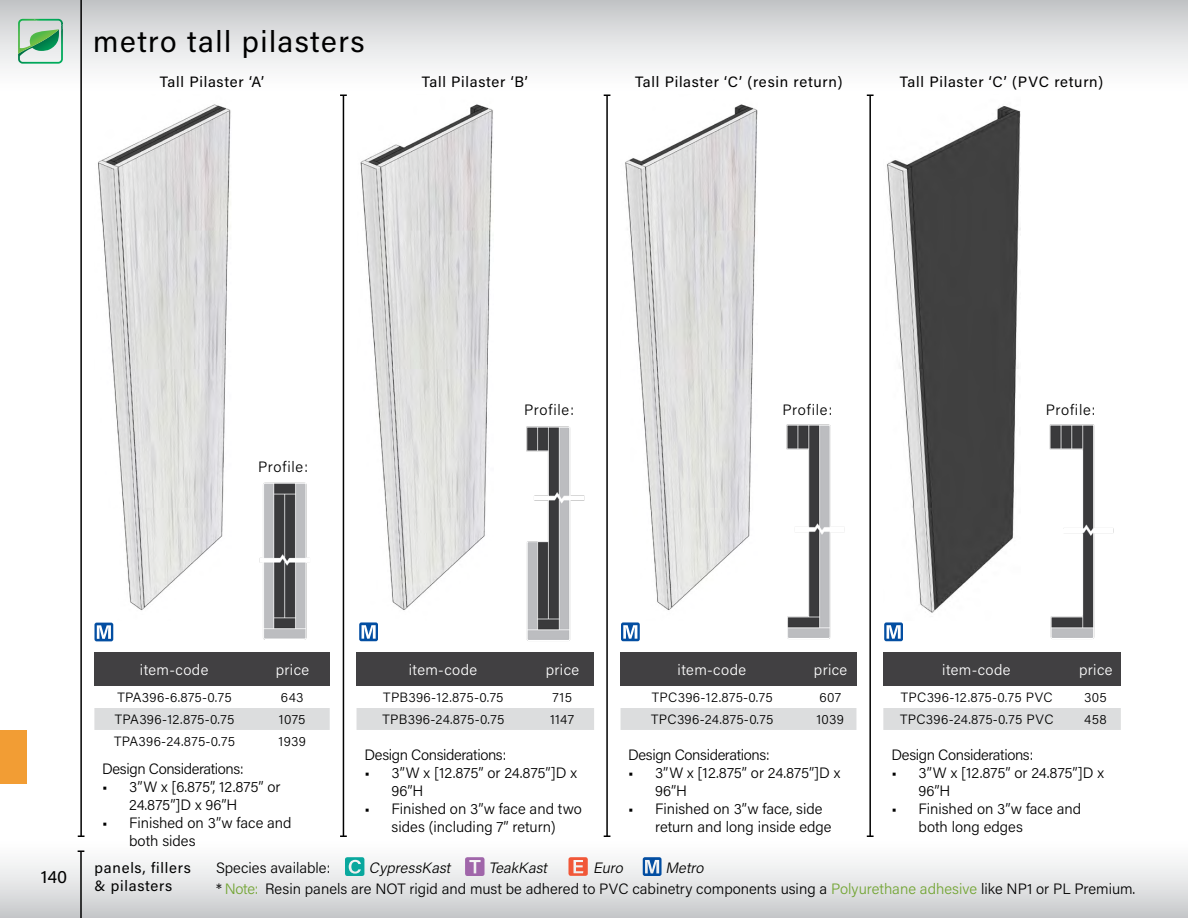
<style>
.page{position:relative;width:1188px;height:918px;background:#fff}
.page>*{position:absolute;margin:0;border:0;box-sizing:border-box;transform-origin:0 0}
.t1{font:30px "Acumin Pro";letter-spacing:.05em;color:#000}
.t2{font:18px "Acumin Pro";color:#000}
.t3{font:300 15px/18px "Acumin Pro";color:#000}
.t4{font:15px/18px "Acumin Pro";letter-spacing:.05em;color:#000}
.t5{font:300 15px "Acumin Pro";letter-spacing:-.025em;color:#000}
.t6{font:300 15px "Acumin Pro";letter-spacing:.025em;color:#fff}
.t7{font:300 15px "Acumin Pro";letter-spacing:.05em;color:#000}
.t8{font:italic 300 15px "Acumin Pro";color:#000}
.t9{font:300 13.5px "Acumin Pro";letter-spacing:.025em;color:#000}
.s1{font-weight:400}
.s2{font-style:italic}
.s3{color:#73a534}
</style>
<div class="page">
<div style="left:0;top:837px;width:1188px;height:81px;background:linear-gradient(to bottom,#fff,#c9cbcd)"></div>
<div style="left:0;top:0;width:1188px;height:94px;background:linear-gradient(to bottom,#c6c8ca,#fff)"></div>
<hr style="left:80px;top:851px;width:2px;height:67px;background:#000">
<svg style="left:18px;top:19px;width:46px;height:45px;background:#98c9a7"></svg>
<img style="left:34px;top:19px;width:29px;height:7px">
<svg style="left:345px;top:857px;width:19px;height:19px"></svg>
<svg style="left:568px;top:857px;width:20px;height:19px"></svg>
<svg style="left:465px;top:857px;width:20px;height:19px"></svg>
<svg style="left:643px;top:857px;width:19px;height:19px"></svg>
<div style="left:0;top:731px;width:27px;height:53px;background:#f29d34"></div>
<img style="left:625px;top:104px;width:133px;height:506px">
<img style="left:887px;top:106px;width:134px;height:507px">
<div style="left:883px;top:652px;width:187px;height:34px;background:#414042"></div>
<div style="left:1070px;top:652px;width:51px;height:34px;background:#414042"></div>
<div style="left:883px;top:708px;width:238px;height:22px;background:#dcddde"></div>
<div style="left:621px;top:652px;width:183px;height:34px;background:#414042"></div>
<div style="left:804px;top:652px;width:52px;height:34px;background:#414042"></div>
<div style="left:621px;top:708px;width:235px;height:22px;background:#dcddde"></div>
<img style="left:360px;top:104px;width:133px;height:506px">
<div style="left:94px;top:652px;width:161px;height:34px;background:#414042"></div>
<div style="left:255px;top:652px;width:75px;height:34px;background:#414042"></div>
<div style="left:94px;top:708px;width:236px;height:22px;background:#dcddde"></div>
<div style="left:357px;top:652px;width:173px;height:34px;background:#414042"></div>
<div style="left:530px;top:652px;width:64px;height:34px;background:#414042"></div>
<div style="left:357px;top:708px;width:237px;height:22px;background:#dcddde"></div>
<img style="left:98px;top:104px;width:133px;height:507px">
<hr style="left:80px;top:0;width:2px;height:836px;background:#000">
<hr style="left:343px;top:95px;width:1px;height:741px;background:#000">
<svg style="left:340px;top:94px;width:7px;height:2px"></svg>
<hr style="left:606px;top:95px;width:2px;height:741px;background:#000">
<hr style="left:869px;top:95px;width:2px;height:741px;background:#000">
<svg style="left:867px;top:94px;width:7px;height:2px"></svg>
<svg style="left:95px;top:623px;width:18px;height:18px"></svg>
<svg style="left:359px;top:622px;width:19px;height:19px"></svg>
<svg style="left:621px;top:622px;width:19px;height:19px"></svg>
<svg style="left:884px;top:622px;width:19px;height:19px"></svg>
<img style="left:786px;top:424px;width:71px;height:232px">
<img style="left:1018px;top:411px;width:96px;height:228px">
<img style="left:526px;top:426px;width:59px;height:215px">
<img style="left:259px;top:482px;width:50px;height:158px">
<h1 class="t1" style="left:93px;top:20px;width:273px">metro tall pilasters</h1>
<p class="t4" style="left:160px;top:72px;width:106px">Tall Pilaster ‘A’</p>
<p class="t4" style="left:422px;top:72px;width:108px">Tall Pilaster ‘B’</p>
<p class="t4" style="left:635px;top:72px;width:209px">Tall Pilaster ‘C’ (resin return)</p>
<p class="t4" style="left:900px;top:72px;width:205px">Tall Pilaster ‘C’ (PVC return)</p>
<p class="t7" style="left:258px;top:456px;width:51px">Profile:</p>
<p class="t7" style="left:524px;top:399px;width:51px">Profile:</p>
<p class="t7" style="left:782px;top:399px;width:51px">Profile:</p>
<p class="t7" style="left:1046px;top:399px;width:51px">Profile:</p>
<p class="t6" style="left:140px;top:659px;width:70px">item-code</p>
<p class="t6" style="left:276px;top:659px;width:35px">price</p>
<p class="t9" style="left:117px;top:688px;width:116px">TPA396-6.875-0.75</p>
<p class="t9" style="left:281px;top:688px;width:24px">643</p>
<p class="t9" style="left:115px;top:710px;width:121px">TPA396-12.875-0.75</p>
<p class="t9" style="left:279px;top:710px;width:28px">1075</p>
<p class="t9" style="left:114px;top:732px;width:122px">TPA396-24.875-0.75</p>
<p class="t9" style="left:279px;top:732px;width:29px">1939</p>
<p class="t5" style="left:102px;top:758px;width:143px">Design Considerations:</p>
<p class="t3" style="left:129px;top:777px;width:153px;text-indent:-27px"><span class="s1">•</span> 3”W x [6.875”, 12.875” or<br>24.875”]D x 96”H</p>
<p class="t3" style="left:129px;top:813px;width:164px;text-indent:-27px"><span class="s1">•</span> Finished on 3”w face and both sides</p>
<p class="t6" style="left:409px;top:659px;width:70px">item-code</p>
<p class="t6" style="left:546px;top:659px;width:35px">price</p>
<p class="t9" style="left:383px;top:688px;width:122px">TPB396-12.875-0.75</p>
<p class="t9" style="left:552px;top:688px;width:21px">715</p>
<p class="t9" style="left:383px;top:710px;width:123px">TPB396-24.875-0.75</p>
<p class="t9" style="left:550px;top:710px;width:25px">1147</p>
<p class="t5" style="left:365px;top:744px;width:143px">Design Considerations:</p>
<p class="t3" style="left:392px;top:763px;width:187px;text-indent:-27px"><span class="s1">•</span> 3”W x [12.875” or 24.875”]D x<br>96”H</p>
<p class="t3" style="left:365px;top:799px;width:219px;text-align:center"><span class="s1">•</span> Finished on 3”w face and two sides (including 7” return)</p>
<p class="t6" style="left:678px;top:659px;width:70px">item-code</p>
<p class="t6" style="left:814px;top:659px;width:35px">price</p>
<p class="t9" style="left:652px;top:688px;width:122px">TPC396-12.875-0.75</p>
<p class="t9" style="left:819px;top:688px;width:23px">607</p>
<p class="t9" style="left:651px;top:710px;width:124px">TPC396-24.875-0.75</p>
<p class="t9" style="left:816px;top:710px;width:29px">1039</p>
<p class="t5" style="left:628px;top:744px;width:143px">Design Considerations:</p>
<p class="t3" style="left:655px;top:763px;width:187px;text-indent:-27px"><span class="s1">•</span> 3”W x [12.875” or 24.875”]D x<br>96”H</p>
<p class="t3" style="left:655px;top:799px;width:178px;text-indent:-27px"><span class="s1">•</span> Finished on 3”w face, side return and long inside edge</p>
<p class="t6" style="left:942px;top:659px;width:70px">item-code</p>
<p class="t6" style="left:1079px;top:659px;width:35px">price</p>
<p class="t9" style="left:901px;top:688px;width:154px">TPC396-12.875-0.75 PVC</p>
<p class="t9" style="left:1084px;top:688px;width:24px">305</p>
<p class="t9" style="left:900px;top:710px;width:155px">TPC396-24.875-0.75 PVC</p>
<p class="t9" style="left:1084px;top:710px;width:24px">458</p>
<p class="t5" style="left:892px;top:744px;width:143px">Design Considerations:</p>
<p class="t3" style="left:919px;top:763px;width:187px;text-indent:-27px"><span class="s1">•</span> 3”W x [12.875” or 24.875”]D x<br>96”H</p>
<p class="t3" style="left:919px;top:799px;width:164px;text-indent:-27px"><span class="s1">•</span> Finished on 3”w face and both long edges</p>
<p class="t2" style="left:41px;top:864px;width:28px">140</p>
<p class="t4" style="left:94px;top:858px;width:98px">panels, fillers &amp; pilasters</p>
<p class="t3" style="left:216px;top:858px;width:116px">Species available:</p>
<p class="t8" style="left:369px;top:857px;width:86px">CypressKast</p>
<p class="t8" style="left:489px;top:857px;width:63px">TeakKast</p>
<p class="t8" style="left:593px;top:857px;width:35px">Euro</p>
<p class="t3" style="left:216px;top:856px;width:921px;line-height:21px;text-indent:449px"><span class="s2">Metro<br></span>* <span class="s3">Note:</span> Resin panels are NOT rigid and must be adhered to PVC cabinetry components using a <span class="s3">Polyurethane adhesive</span> like NP1 or PL Premium.</p>
</div>
